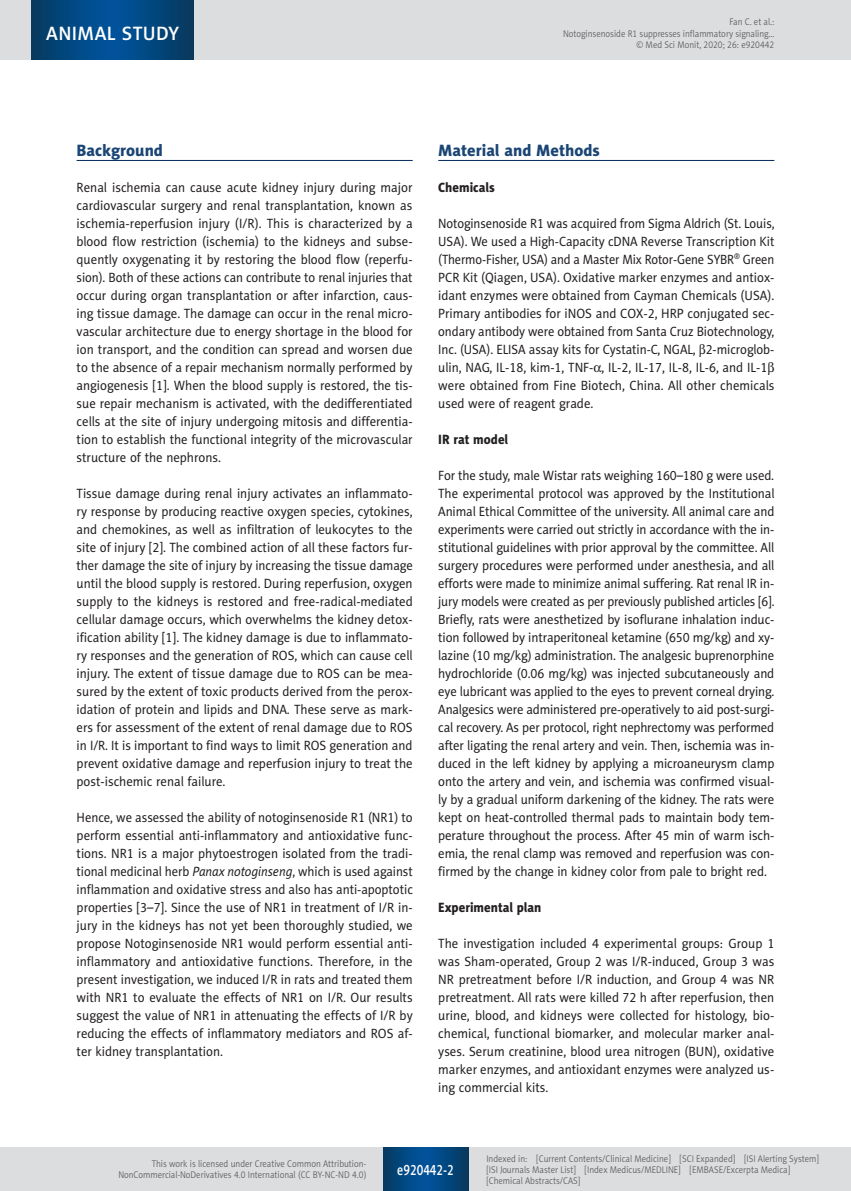
<style>
.page{position:relative;width:851px;height:1191px;background:#fff}
.page>*{position:absolute;margin:0;border:0;box-sizing:border-box;transform-origin:0 0}
.t1{font:19.5px "Naomi Sans EFN Medium";letter-spacing:.015em;color:#fff}
.MSM_Headline_1{font:16.5px "Naomi Sans EFN Heavy";color:#1a4574}
.MSM_e-PAGINA{font:15px "Naomi Sans EFN Medium";color:#fff;scale:.8 1}
.MSM_Body{font:13.5px/18px "Naomi Sans EFN";color:#231f20;text-align:justify;scale:.95 1}
.MSM_Body-2{font:13.5px/18px "Naomi Sans EFN";color:#231f20;text-align:justify;scale:.94 1}
.MSM_Body-3{font:13.5px/18px "Naomi Sans EFN";color:#231f20;text-align:justify;scale:.93 1}
.MSM_Headline_2{font:13.5px "Naomi Sans EFN Heavy";color:#231f20;scale:.95 1}
.MSM_pagina_sygnatura{font:9.75px/11.2px "Naomi Sans EFN Light";color:#57585a;scale:.9 1}
.MSM_pagina_zywa{font:9.75px/11.2px "Naomi Sans EFN Light";color:#57585a;text-align:right;scale:.9 1}
.s1{font-style:italic}
.s2{font-family:"Standard Sym L"}
</style>
<div class="page">
<hr style="left:77px;top:160px;width:335px;height:1px;background:#00295c">
<hr style="left:438px;top:160px;width:336px;height:1px;background:#00295c">
<div style="left:0;top:1148px;width:850px;height:43px;background:#dcdddf"></div>
<svg style="left:383px;top:1147px;width:85px;height:43px;background:#02477e"></svg>
<div style="left:0;top:0;width:850px;height:60px;background:#dcdddf"></div>
<hr style="left:850px;top:0;width:1px;height:60px;background:#dcdddf">
<svg style="left:32px;top:0;width:161px;height:60px;background:#02477f"></svg>
<h1 class="t1" style="left:46px;top:22px;width:134px">ANIMAL STUDY</h1>
<p class="MSM_pagina_zywa" style="left:563px;top:16px;width:236px">Fan C. et al.:<br>Notoginsenoside R1 suppresses inflammatory signaling…</p>
<p class="MSM_pagina_sygnatura" style="left:636px;top:39px;width:154px">© Med Sci Monit, 2020; 26: e920442</p>
<p class="MSM_Headline_1" style="left:77px;top:140px;width:88px">Background</p>
<p class="MSM_Body" style="left:77px;top:178px;width:355px">Renal ischemia can cause acute kidney injury during major cardiovascular surgery and renal transplantation, known as ischemia-reperfusion injury (I/R). This is characterized by a blood flow restriction (ischemia) to the kidneys and subse&shy;quently oxygenating it by restoring the blood flow (reperfu&shy;sion). Both of these actions can contribute to renal injuries that occur during organ transplantation or after infarction, caus&shy;ing tissue damage. The damage can occur in the renal micro&shy;vascular architecture due to energy shortage in the blood for ion transport, and the condition can spread and worsen due to the absence of a repair mechanism normally performed by angiogenesis [1]. When the blood supply is restored, the tis&shy;sue repair mechanism is activated, with the dedifferentiated cells at the site of injury undergoing mitosis and differentia&shy;tion to establish the functional integrity of the microvascular structure of the nephrons.</p>
<p class="MSM_Body" style="left:77px;top:484px;width:355px">Tissue damage during renal injury activates an inflammato&shy;ry response by producing reactive oxygen species, cytokines, and chemokines, as well as infiltration of leukocytes to the site of injury [2]. The combined action of all these factors fur&shy;ther damage the site of injury by increasing the tissue damage until the blood supply is restored. During reperfusion, oxygen supply to the kidneys is restored and free-radical-mediated cellular damage occurs, which overwhelms the kidney detox&shy;ification ability [1]. The kidney damage is due to inflammato&shy;ry responses and the generation of ROS, which can cause cell injury. The extent of tissue damage due to ROS can be mea&shy;sured by the extent of toxic products derived from the perox&shy;idation of protein and lipids and DNA. These serve as mark&shy;ers for assessment of the extent of renal damage due to ROS in I/R. It is important to find ways to limit ROS generation and prevent oxidative damage and reperfusion injury to treat the post-ischemic renal failure.</p>
<p class="MSM_Body-2" style="left:77px;top:808px;width:359px">Hence, we assessed the ability of notoginsenoside R1 (NR1) to perform essential anti-inflammatory and antioxidative func&shy;tions. NR1 is a major phytoestrogen isolated from the tradi&shy;tional medicinal herb <span class="s1">Panax notoginseng</span>, which is used against inflammation and oxidative stress and also has anti-apoptotic properties [3–7]. Since the use of NR1 in treatment of I/R in&shy;jury in the kidneys has not yet been thoroughly studied, we propose Notoginsenoside NR1 would perform essential anti&shy;inflammatory and antioxidative functions. Therefore, in the present investigation, we induced I/R in rats and treated them with NR1 to evaluate the effects of NR1 on I/R. Our results suggest the value of NR1 in attenuating the effects of I/R by reducing the effects of inflammatory mediators and ROS af&shy;ter kidney transplantation.</p>
<p class="MSM_Headline_1" style="left:438px;top:140px;width:163px">Material and Methods</p>
<p class="MSM_Headline_2" style="left:438px;top:179px;width:61px">Chemicals</p>
<p class="MSM_Body-3" style="left:438px;top:214px;width:363px">Notoginsenoside R1 was acquired from Sigma Aldrich (St. Louis, USA). We used a High-Capacity cDNA Reverse Transcription Kit (Thermo-Fisher, USA) and a Master Mix Rotor-Gene SYBR<sup>®</sup> Green PCR Kit (Qiagen, USA). Oxidative marker enzymes and antiox&shy;idant enzymes were obtained from Cayman Chemicals (USA).<br>Primary antibodies for iNOS and COX-2, HRP conjugated sec&shy;ondary antibody were obtained from Santa Cruz Biotechnology, Inc. (USA). ELISA assay kits for Cystatin-C, NGAL, <span class="s2">b</span>2-microglob&shy;ulin, NAG, IL-18, kim-1, TNF-<span class="s2">a</span>, IL-2, IL-17, IL-8, IL-6, and IL-1<span class="s2">b </span>were obtained from Fine Biotech, China. All other chemicals used were of reagent grade.</p>
<p class="MSM_Headline_2" style="left:438px;top:431px;width:75px">IR rat model</p>
<p class="MSM_Body" style="left:438px;top:466px;width:355px">For the study, male Wistar rats weighing 160–180 g were used.<br>The experimental protocol was approved by the Institutional Animal Ethical Committee of the university. All animal care and experiments were carried out strictly in accordance with the in&shy;stitutional guidelines with prior approval by the committee. All surgery procedures were performed under anesthesia, and all efforts were made to minimize animal suffering. Rat renal IR in&shy;jury models were created as per previously published articles [6].<br>Briefly, rats were anesthetized by isoflurane inhalation induc&shy;tion followed by intraperitoneal ketamine (650 mg/kg) and xy&shy;lazine (10 mg/kg) administration. The analgesic buprenorphine hydrochloride (0.06 mg/kg) was injected subcutaneously and eye lubricant was applied to the eyes to prevent corneal drying.<br>Analgesics were administered pre-operatively to aid post-surgi&shy;cal recovery. As per protocol, right nephrectomy was performed after ligating the renal artery and vein. Then, ischemia was in&shy;duced in the left kidney by applying a microaneurysm clamp onto the artery and vein, and ischemia was confirmed visual&shy;ly by a gradual uniform darkening of the kidney. The rats were kept on heat-controlled thermal pads to maintain body tem&shy;perature throughout the process. After 45 min of warm isch&shy;emia, the renal clamp was removed and reperfusion was con&shy;firmed by the change in kidney color from pale to bright red.</p>
<p class="MSM_Headline_2" style="left:438px;top:899px;width:110px">Experimental plan</p>
<p class="MSM_Body" style="left:438px;top:934px;width:355px">The investigation included 4 experimental groups: Group 1 was Sham-operated, Group 2 was I/R-induced, Group 3 was NR pretreatment before I/R induction, and Group 4 was NR pretreatment. All rats were killed 72 h after reperfusion, then urine, blood, and kidneys were collected for histology, bio&shy;chemical, functional biomarker, and molecular marker anal&shy;yses. Serum creatinine, blood urea nitrogen (BUN), oxidative marker enzymes, and antioxidant enzymes were analyzed us&shy;ing commercial kits.</p>
<p class="MSM_pagina_sygnatura" style="left:118px;top:1158px;width:277px;text-align:right">This work is licensed under Creative Common Attribution-<br>NonCommercial-NoDerivatives 4.0 International (CC BY-NC-ND 4.0)</p>
<p class="MSM_e-PAGINA" style="left:397px;top:1160px;width:72px">e920442-2</p>
<p class="MSM_pagina_sygnatura" style="left:486px;top:1152px;width:371px">Indexed in: [Current Contents/Clinical Medicine] [SCI Expanded] [ISI Alerting System] [ISI Journals Master List] [Index Medicus/MEDLINE] [EMBASE/Excerpta Medica] [Chemical Abstracts/CAS]</p>
</div>
